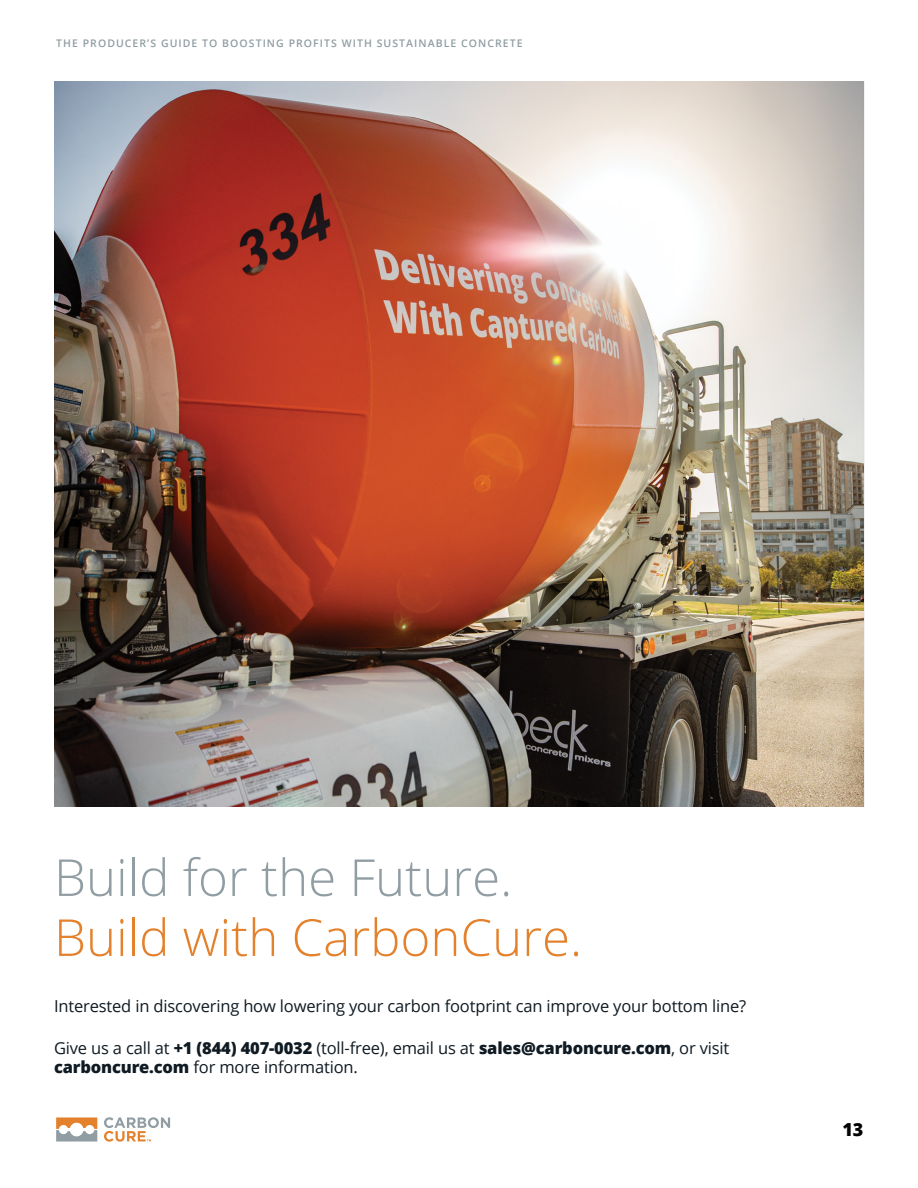
<style>
.page{position:relative;width:918px;height:1188px;background:#fff}
.page>*{position:absolute;margin:0;border:0;box-sizing:border-box;transform-origin:0 0}
.t1{font:300 51px "Open Sans";color:#e3812c}
.t2{font:300 51px "Open Sans";color:#909da2}
.t3{font:800 18px "Open Sans";color:#000}
.t4{font:16.5px/19.8px "Open Sans";letter-spacing:-.01em;color:#0f1a22}
.t5{font:600 10.5px "Open Sans";letter-spacing:.1em;color:#909da2}
.s1{font-weight:800}
</style>
<div class="page">
<img style="left:54px;top:81px;width:810px;height:726px">
<svg style="left:56px;top:1118px;width:41px;height:24px"></svg>
<svg style="left:104px;top:1117px;width:66px;height:25px"></svg>
<p class="t5" style="left:56px;top:37px;width:468px">THE PRODUCER’S GUIDE TO BOOSTING PROFITS WITH SUSTAINABLE CONCRETE</p>
<h1 class="t2" style="left:54px;top:849px;width:460px">Build for the Future.</h1>
<h1 class="t1" style="left:54px;top:908px;width:530px">Build with CarbonCure.</h1>
<p class="t4" style="left:54px;top:997px;width:694px">Interested in discovering how lowering your carbon footprint can improve your bottom line?</p>
<p class="t4" style="left:54px;top:1039px;width:677px">Give us a call at <span class="s1">+1 (844) 407-0032</span> (toll-free), email us at <span class="s1">sales@carboncure.com</span>, or visit <span class="s1">carboncure.com</span> for more information.</p>
<p class="t3" style="left:842px;top:1122px;width:23px">13</p>
</div>
